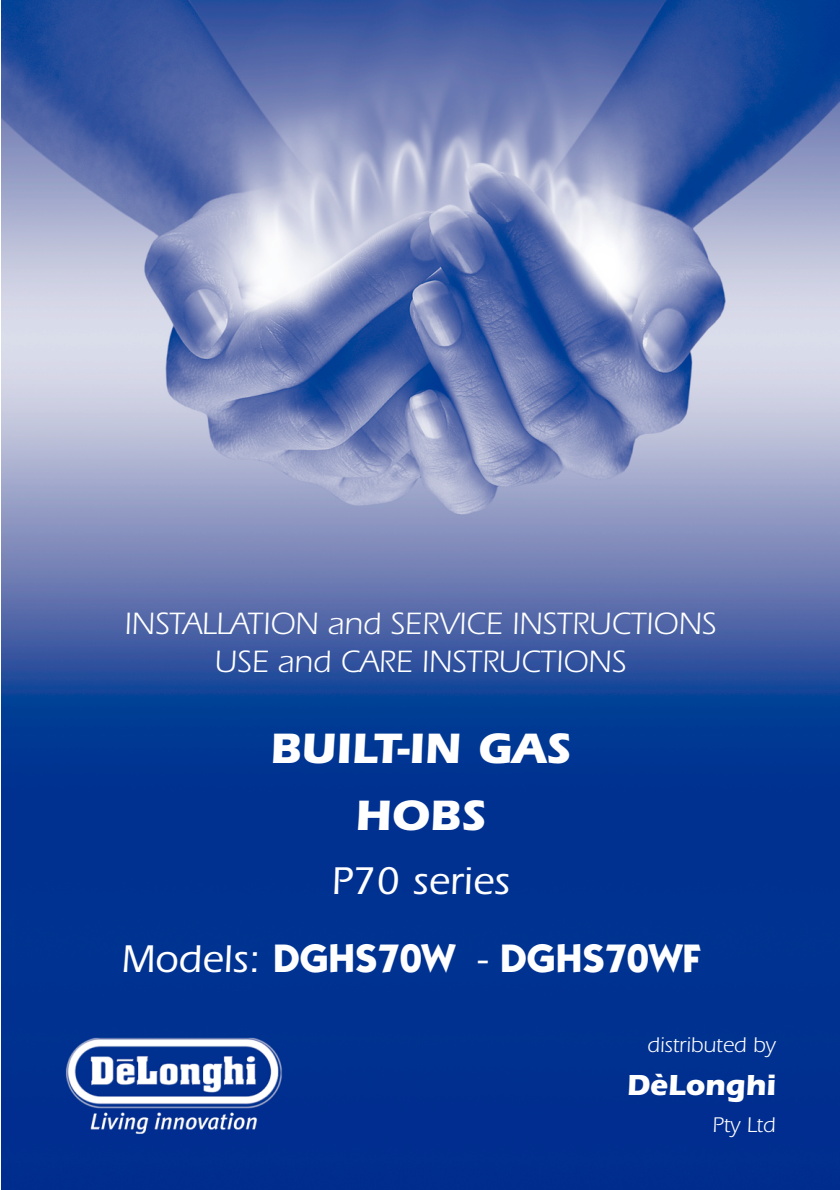
<style>
.page{position:relative;width:840px;height:1190px;background:#fff}
.page>*{position:absolute;margin:0;border:0;box-sizing:border-box;transform-origin:0 0}
.t1{font:700 44px/67px "Itc Eras";color:#fff;text-align:center}
.t2{font:700 40px "Itc Kabel";color:#fff}
.t3{font:500 40px "Itc Eras";color:#fff}
.t4{font:32px/38.4px "Itc Eras";color:#fff;text-align:center}
.t5{font:700 30px "Itc Eras";color:#fff}
.t6{font:22px "Itc Eras";color:#fff}
.s1{font-family:"Itc Eras";font-weight:500}
</style>
<div class="page">
<img style="left:2px;top:1px;width:837px;height:1189px">
<p class="t4" style="left:125px;top:608px;width:593px">INSTALLATION and SERVICE INSTRUCTIONS<br>USE and CARE INSTRUCTIONS</p>
<h1 class="t1" style="left:270px;top:720px;width:303px">BUILT-IN GAS<br>HOBS</h1>
<p class="t3" style="left:331px;top:868px;width:180px">P70 series</p>
<p class="t2" style="left:121px;top:943px;width:581px"><span class="s1">Models:</span> DGHS70W <span class="s1">-</span> DGHS70WF</p>
<p class="t6" style="left:647px;top:1037px;width:130px">distributed by</p>
<p class="t5" style="left:627px;top:1075px;width:150px">DèLonghi</p>
<p class="t6" style="left:713px;top:1117px;width:65px">Pty Ltd</p>
</div>
